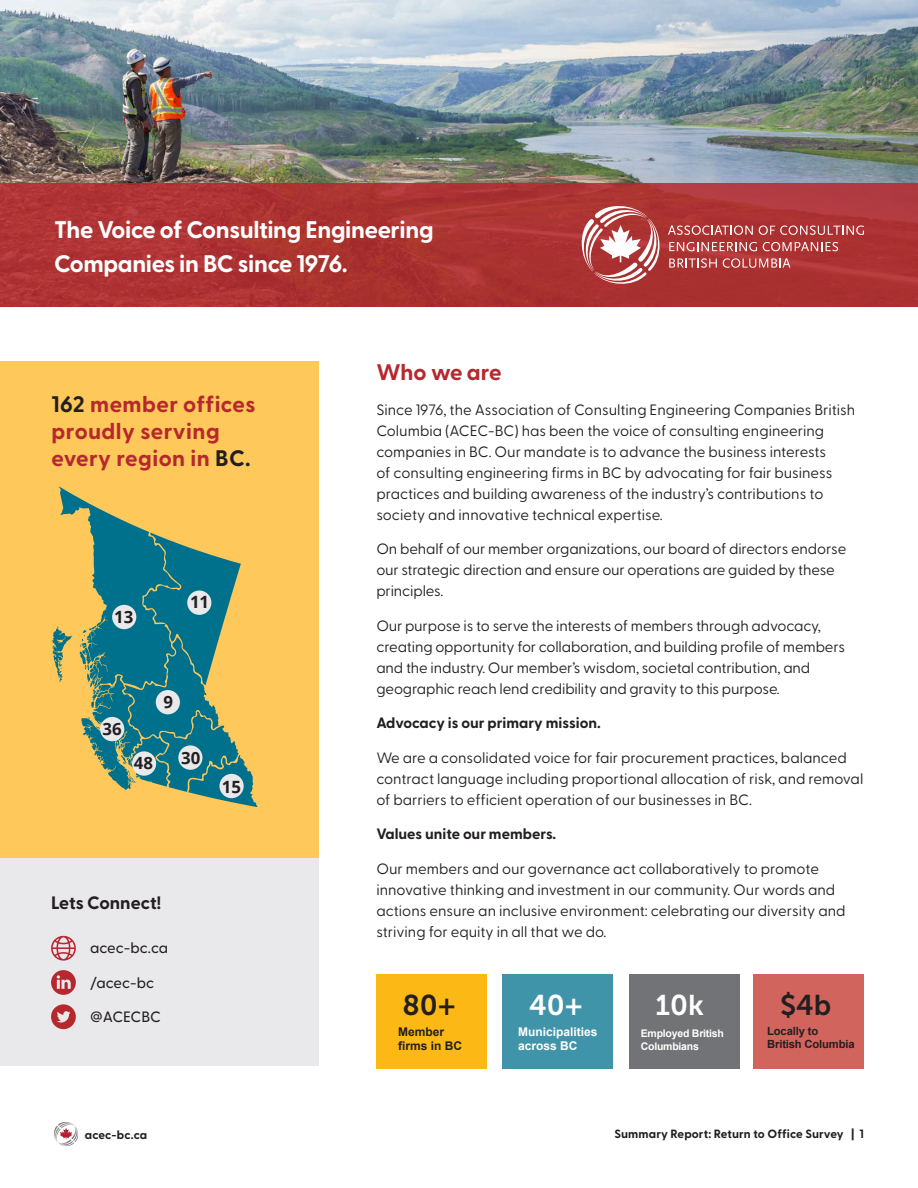
<style>
.page{position:relative;width:918px;height:1188px;background:#fff}
.page>*{position:absolute;margin:0;border:0;box-sizing:border-box;transform-origin:0 0}
.t1{font:28.5px "Museo Sans 700";color:#231f20}
.t2{font:28.5px "Museo Sans 700";color:#fff}
.t3{font:700 24px/34.5px "Greycliff CF";letter-spacing:-.015em;color:#fff}
.Head_1{font:700 22.5px/27px "Greycliff CF";letter-spacing:.02em;color:#b6282d}
.t4{font:700 18px "Greycliff CF";color:#231f20}
.t5{font:700 16.95px "Open Sans";color:#231f20}
.Body{font:15px/21px "Greycliff CF";letter-spacing:-.005em;color:#231f20}
.t6{font:700 15px "Greycliff CF";color:#231f20}
.t7{font:500 15px "Greycliff CF";color:#231f20}
.t8{font:700 12px "Greycliff CF";letter-spacing:.01em;color:#231f20}
.t9{font:700 12px/14.4px "Arial";color:#fff}
.t10{font:700 12px/14.4px "Arial";color:#231f20}
.t11{font:700 11.25px/13.5px "Arial";letter-spacing:-.015em;color:#231f20}
.t12{font:700 10.5px/12.6px "Arial";letter-spacing:-.02em;color:#fff}
.s1{color:#231f20}
</style>
<div class="page">
<svg style="left:54px;top:1122px;width:24px;height:24px"></svg>
<div style="left:0;top:858px;width:319px;height:208px;background:#e9e9eb"></div>
<div style="left:0;top:361px;width:319px;height:497px;background:#fec85a"></div>
<img style="left:0;top:0;width:918px;height:183px">
<svg style="left:52px;top:486px;width:205px;height:321px"></svg>
<div style="left:178px;top:745px;width:24px;height:25px;background:#e9e9eb;border-radius:50%"></div>
<div style="left:219px;top:774px;width:25px;height:24px;background:#e9e9eb;border-radius:50%"></div>
<div style="left:132px;top:751px;width:24px;height:25px;background:#e9e9eb;border-radius:50%"></div>
<div style="left:100px;top:717px;width:24px;height:24px;background:#e9e9eb;border-radius:50%"></div>
<div style="left:156px;top:690px;width:24px;height:24px;background:#e9e9eb;border-radius:50%"></div>
<div style="left:187px;top:591px;width:24px;height:24px;background:#e9e9eb;border-radius:50%"></div>
<div style="left:112px;top:605px;width:24px;height:24px;background:#e9e9eb;border-radius:50%"></div>
<div style="left:376px;top:974px;width:111px;height:94px;background:#fcb814"></div>
<div style="left:629px;top:974px;width:111px;height:94px;background:#727376"></div>
<div style="left:503px;top:974px;width:110px;height:94px;background:#4094a9"></div>
<div style="left:754px;top:974px;width:110px;height:94px;background:#d1645d"></div>
<div style="left:0;top:183px;width:918px;height:124px;background:linear-gradient(to bottom,#af3637,#ab312f)"></div>
<svg style="left:582px;top:206px;width:282px;height:78px;background:#b85152"></svg>
<svg style="left:51px;top:936px;width:25px;height:25px"></svg>
<svg style="left:51px;top:970px;width:25px;height:25px"></svg>
<svg style="left:51px;top:1004px;width:25px;height:25px"></svg>
<p class="t3" style="left:54px;top:213px;width:381px">The Voice of Consulting Engineering<br>Companies in BC since 1976.</p>
<p class="Head_1" style="left:52px;top:391px;width:205px"><span class="s1">162</span> member offices proudly serving every region in <span class="s1">BC.</span></p>
<p class="t5" style="left:114px;top:605px;width:21px">13</p>
<p class="t5" style="left:190px;top:590px;width:21px">11</p>
<p class="t5" style="left:103px;top:717px;width:21px">36</p>
<p class="t5" style="left:163px;top:690px;width:11px">9</p>
<p class="t5" style="left:134px;top:751px;width:21px">48</p>
<p class="t5" style="left:181px;top:746px;width:21px">30</p>
<p class="t5" style="left:222px;top:774px;width:21px">15</p>
<p class="t4" style="left:51px;top:892px;width:112px">Lets Connect!</p>
<p class="t7" style="left:90px;top:939px;width:80px">acec-bc.ca</p>
<p class="t7" style="left:90px;top:974px;width:66px">/acec-bc</p>
<p class="t7" style="left:90px;top:1008px;width:72px">@ACECBC</p>
<p class="Head_1" style="left:376px;top:359px;width:127px">Who we are</p>
<p class="Body" style="left:376px;top:399px;width:480px">Since 1976, the Association of Consulting Engineering Companies British Columbia (ACEC-BC) has been the voice of consulting engineering companies in BC. Our mandate is to advance the business interests<br>of consulting engineering firms in BC by advocating for fair business practices and building awareness of the industry’s contributions to society and innovative technical expertise.</p>
<p class="Body" style="left:376px;top:539px;width:471px">On behalf of our member organizations, our board of directors endorse our strategic direction and ensure our operations are guided by these principles.</p>
<p class="Body" style="left:376px;top:615px;width:470px">Our purpose is to serve the interests of members through advocacy, creating opportunity for collaboration, and building profile of members and the industry. Our member’s wisdom, societal contribution, and geographic reach lend credibility and gravity to this purpose.</p>
<p class="t6" style="left:376px;top:714px;width:226px">Advocacy is our primary mission.</p>
<p class="Body" style="left:376px;top:747px;width:488px">We are a consolidated voice for fair procurement practices, balanced contract language including proportional allocation of risk, and removal of barriers to efficient operation of our businesses in BC.</p>
<p class="t6" style="left:376px;top:825px;width:181px">Values unite our members.</p>
<p class="Body" style="left:376px;top:858px;width:471px">Our members and our governance act collaboratively to promote innovative thinking and investment in our community. Our words and actions ensure an inclusive environment: celebrating our diversity and striving for equity in all that we do.</p>
<p class="t1" style="left:403px;top:989px;width:55px">80+</p>
<p class="t10" style="left:398px;top:1024px;width:66px">Member firms in BC</p>
<p class="t2" style="left:529px;top:989px;width:55px">40+</p>
<p class="t9" style="left:518px;top:1024px;width:81px">Municipalities across BC</p>
<p class="t2" style="left:656px;top:989px;width:50px">10k</p>
<p class="t12" style="left:641px;top:1027px;width:85px">Employed British<br>Columbians</p>
<p class="t1" style="left:780px;top:989px;width:53px">$4b</p>
<p class="t11" style="left:767px;top:1024px;width:89px">Locally to<br>British Columbia</p>
<p class="t8" style="left:85px;top:1127px;width:64px">acec-bc.ca</p>
<p class="t8" style="left:614px;top:1127px;width:251px">Summary Report: Return to Office Survey | 1</p>
</div>
